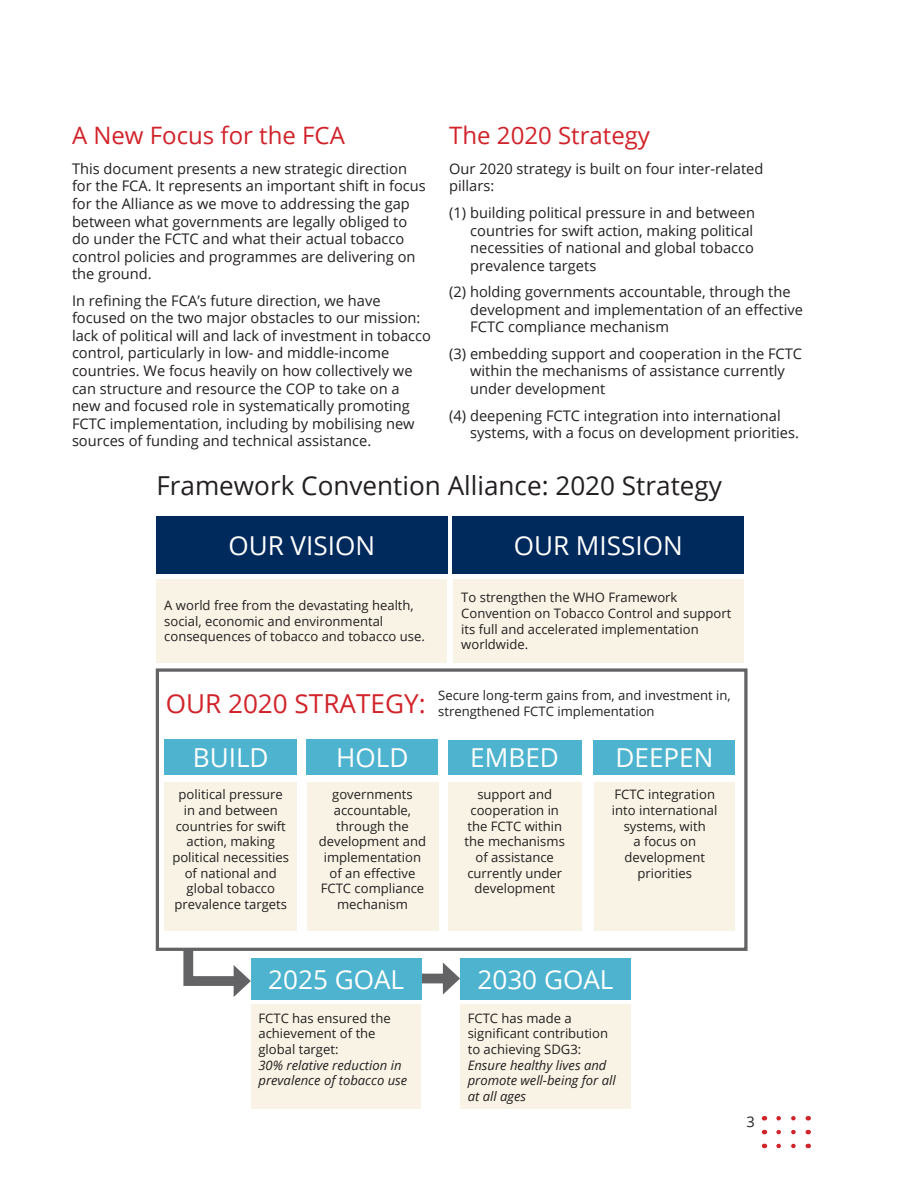
<style>
.page{position:relative;width:918px;height:1188px;background:#fff}
.page>*{position:absolute;margin:0;border:0;box-sizing:border-box;transform-origin:0 0}
.t1{font:26.1px "Open Sans";color:#fff}
.t2{font:26.1px "Open Sans";color:#231f20}
.t3{font:26.1px "Open Sans";color:#d1232a}
.Headings_2{font:24px "Open Sans";color:#d1232a}
.Pillar_Numbering{font:14.7px/17.5px "Open Sans";color:#231f20}
.t4{font:13.05px/15.6px "Open Sans";color:#231f20}
.t5{font:italic 13.05px/15.6px "Open Sans";color:#231f20}
</style>
<div class="page">
<svg style="left:779px;top:1144px;width:17px;height:4px"></svg>
<svg style="left:779px;top:1130px;width:17px;height:4px"></svg>
<svg style="left:779px;top:1116px;width:17px;height:4px"></svg>
<svg style="left:183px;top:953px;width:68px;height:44px"></svg>
<div style="left:384px;top:974px;width:66px;height:9px;background:#636366"></div>
<svg style="left:443px;top:963px;width:17px;height:32px"></svg>
<svg style="left:155px;top:668px;width:593px;height:285px"></svg>
<div style="left:156px;top:516px;width:291px;height:58px;background:#00295c"></div>
<div style="left:164px;top:740px;width:133px;height:35px;background:#4db3cf"></div>
<div style="left:448px;top:740px;width:133px;height:35px;background:#4db3cf"></div>
<div style="left:453px;top:516px;width:291px;height:58px;background:#00295c"></div>
<div style="left:307px;top:740px;width:131px;height:35px;background:#4db3cf"></div>
<div style="left:594px;top:740px;width:141px;height:35px;background:#4db3cf"></div>
<div style="left:251px;top:958px;width:170px;height:41px;background:#4db3cf"></div>
<div style="left:460px;top:958px;width:171px;height:41px;background:#4db3cf"></div>
<div style="left:157px;top:579px;width:290px;height:84px;background:#f8f3e4"></div>
<div style="left:165px;top:782px;width:132px;height:149px;background:#f8f3e4"></div>
<div style="left:448px;top:782px;width:133px;height:149px;background:#f8f3e4"></div>
<div style="left:454px;top:579px;width:290px;height:84px;background:#f8f3e4"></div>
<div style="left:307px;top:782px;width:131px;height:149px;background:#f8f3e4"></div>
<div style="left:594px;top:782px;width:141px;height:149px;background:#f8f3e4"></div>
<div style="left:460px;top:1005px;width:170px;height:104px;background:#f8f3e4"></div>
<div style="left:251px;top:1005px;width:169px;height:104px;background:#f8f3e4"></div>
<div style="left:438px;top:690px;width:297px;height:50px;background:#fff"></div>
<p class="Headings_2" style="left:72px;top:119px;width:274px">A New Focus for the FCA</p>
<p class="Pillar_Numbering" style="left:72px;top:159px;width:355px">This document presents a new strategic direction for the FCA. It represents an important shift in focus for the Alliance as we move to addressing the gap between what governments are legally obliged to do under the FCTC and what their actual tobacco control policies and programmes are delivering on the ground.</p>
<p class="Pillar_Numbering" style="left:72px;top:291px;width:360px">In refining the FCA’s future direction, we have focused on the two major obstacles to our mission: lack of political will and lack of investment in tobacco control, particularly in low- and middle-income countries. We focus heavily on how collectively we can structure and resource the COP to take on a new and focused role in systematically promoting FCTC implementation, including by mobilising new sources of funding and technical assistance.</p>
<p class="Headings_2" style="left:449px;top:119px;width:202px">The 2020 Strategy</p>
<p class="Pillar_Numbering" style="left:449px;top:159px;width:316px">Our 2020 strategy is built on four inter-related pillars:</p>
<p class="Pillar_Numbering" style="left:470px;top:204px;width:286px;text-indent:-21px">(1) building political pressure in and between countries for swift action, making political necessities of national and global tobacco prevalence targets</p>
<p class="Pillar_Numbering" style="left:470px;top:283px;width:334px;text-indent:-21px">(2) holding governments accountable, through the development and implementation of an effective<br>FCTC compliance mechanism</p>
<p class="Pillar_Numbering" style="left:470px;top:344px;width:333px;text-indent:-21px">(3) embedding support and cooperation in the FCTC within the mechanisms of assistance currently under development</p>
<p class="Pillar_Numbering" style="left:470px;top:406px;width:330px;text-indent:-21px">(4) deepening FCTC integration into international systems, with a focus on development priorities.</p>
<h1 class="t2" style="left:156px;top:467px;width:567px">Framework Convention Alliance: 2020 Strategy</h1>
<h1 class="t1" style="left:228px;top:528px;width:148px">OUR VISION</h1>
<h1 class="t1" style="left:514px;top:528px;width:171px">OUR MISSION</h1>
<p class="t4" style="left:164px;top:597px;width:262px">A world free from the devastating health, social, economic and environmental consequences of tobacco and tobacco use.</p>
<p class="t4" style="left:461px;top:589px;width:272px">To strengthen the WHO Framework<br>Convention on Tobacco Control and support its full and accelerated implementation worldwide.</p>
<h1 class="t3" style="left:166px;top:685px;width:261px">OUR 2020 STRATEGY:</h1>
<p class="t4" style="left:438px;top:687px;width:294px">Secure long-term gains from, and investment in, strengthened FCTC implementation</p>
<h1 class="t1" style="left:336px;top:740px;width:74px">HOLD</h1>
<h1 class="t1" style="left:615px;top:740px;width:100px">DEEPEN</h1>
<h1 class="t1" style="left:193px;top:740px;width:77px">BUILD</h1>
<h1 class="t1" style="left:470px;top:740px;width:90px">EMBED</h1>
<p class="t4" style="left:172px;top:787px;width:118px;text-align:center">political pressure in and between countries for swift action, making political necessities of national and global tobacco prevalence targets</p>
<p class="t4" style="left:465px;top:787px;width:102px;text-align:center">support and cooperation in the FCTC within the mechanisms of assistance currently under development</p>
<p class="t4" style="left:319px;top:787px;width:109px;text-align:center">governments accountable, through the development and implementation of an effective<br>FCTC compliance mechanism</p>
<p class="t4" style="left:612px;top:787px;width:107px;text-align:center">FCTC integration into international systems, with<br>a focus on development priorities</p>
<h1 class="t1" style="left:268px;top:961px;width:137px">2025 GOAL</h1>
<h1 class="t1" style="left:477px;top:961px;width:137px">2030 GOAL</h1>
<p class="t4" style="left:258px;top:1010px;width:134px">FCTC has ensured the achievement of the global target:</p>
<p class="t5" style="left:258px;top:1057px;width:150px">30% relative reduction in prevalence of tobacco use</p>
<p class="t4" style="left:468px;top:1010px;width:142px">FCTC has made a significant contribution to achieving SDG3:</p>
<p class="t5" style="left:468px;top:1057px;width:150px">Ensure healthy lives and promote well-being for all at all ages</p>
<p class="Pillar_Numbering" style="left:747px;top:1113px;width:10px">3</p>
</div>
